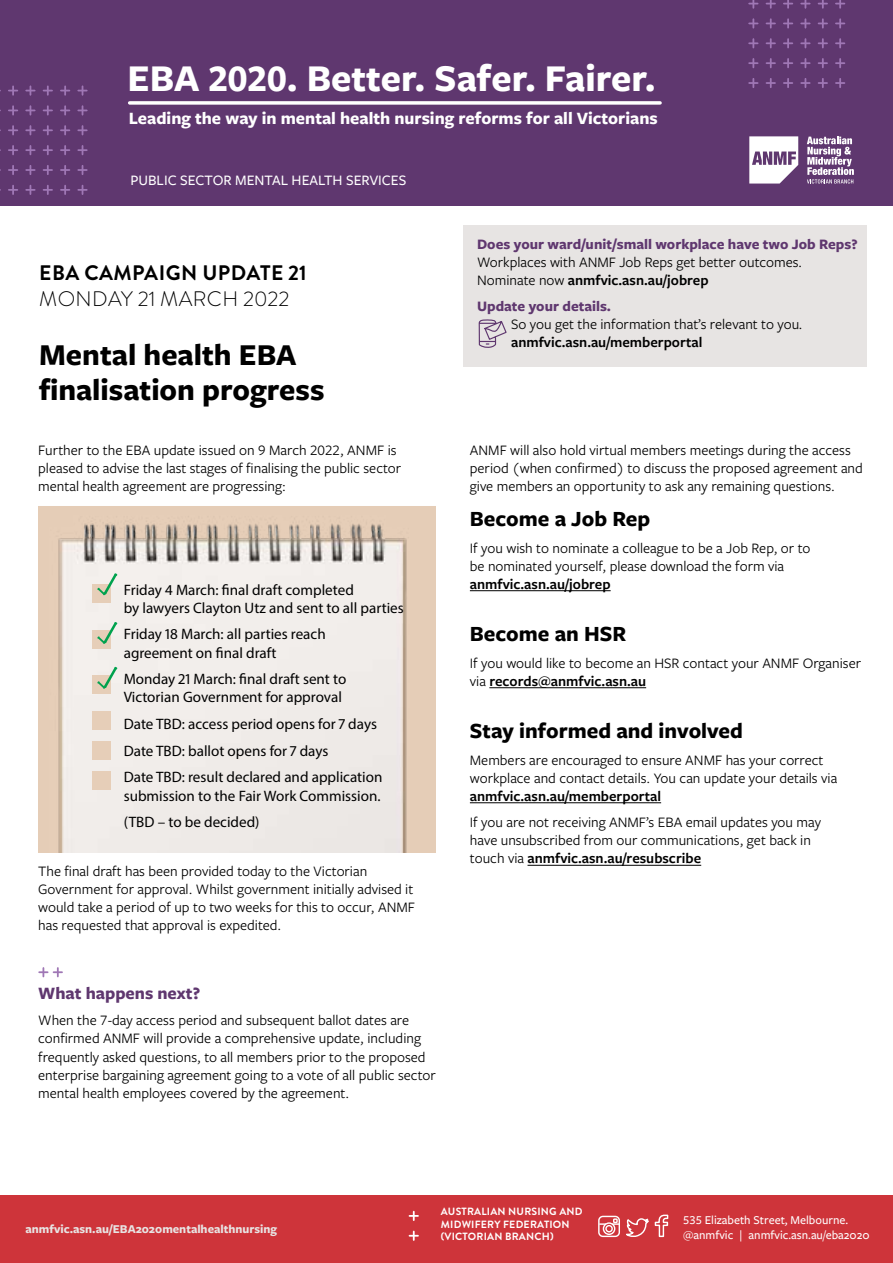
<style>
.page{position:relative;width:893px;height:1263px;background:#fff}
.page>*{position:absolute;margin:0;border:0;box-sizing:border-box;transform-origin:0 0}
.t1{font:700 39.3px "Freight Sans Pro";color:#fff}
.t2{font:700 31.5px/34.5px "Freight Sans Pro";color:#000}
.t3{font:700 22.5px "Freight Sans Pro";color:#000}
.t4{font:700 21px "Brandon Grotesque";letter-spacing:.02em;color:#000}
.t5{font:300 21px "Brandon Grotesque";letter-spacing:.02em;color:#000}
.t6{font:700 18px "Freight Sans Pro";color:#fff}
.t7{font:700 18px "Freight Sans Pro";color:#5f376f}
.t8{font:15.15px/18.1px "Myriad Pro";color:#000}
.t9{font:15px/18px "Freight Sans Pro";color:#000}
.t10{font:600 15px "Freight Sans Pro";color:#000}
.t11{font:700 15px "Freight Sans Pro";color:#5f376f}
.t12{font:500 15px "Freight Sans Pro";color:#fff}
.t13{font:500 12.45px/15px "Freight Sans Pro";color:#fff}
.t14{font:700 12.45px "Freight Sans Pro";color:#e7e4e3}
.t15{font:700 10.5px/12.6px "Brandon Grotesque";letter-spacing:.02em;color:#fff}
.s1{font-weight:600}
</style>
<div class="page">
<div style="left:0;top:1195px;width:893px;height:68px;background:#ce343a"></div>
<svg style="left:598px;top:1214px;width:71px;height:24px"></svg>
<div style="left:0;top:0;width:893px;height:206px;background:#5f376f"></div>
<svg style="left:409px;top:1211px;width:9px;height:9px"></svg>
<svg style="left:409px;top:1231px;width:9px;height:9px"></svg>
<svg style="left:807px;top:137px;width:47px;height:47px"></svg>
<svg style="left:749px;top:136px;width:49px;height:48px"></svg>
<svg style="left:130px;top:101px;width:530px;height:4px;background:#eae5ec"></svg>
<svg style="left:78px;top:86px;width:9px;height:9px"></svg>
<svg style="left:78px;top:106px;width:9px;height:9px"></svg>
<svg style="left:78px;top:126px;width:9px;height:9px"></svg>
<svg style="left:78px;top:146px;width:9px;height:8px"></svg>
<svg style="left:78px;top:166px;width:9px;height:8px"></svg>
<svg style="left:78px;top:186px;width:9px;height:8px"></svg>
<svg style="left:61px;top:86px;width:8px;height:9px"></svg>
<svg style="left:61px;top:106px;width:8px;height:9px"></svg>
<svg style="left:61px;top:126px;width:8px;height:9px"></svg>
<svg style="left:61px;top:146px;width:8px;height:8px"></svg>
<svg style="left:61px;top:166px;width:8px;height:8px"></svg>
<svg style="left:61px;top:186px;width:8px;height:8px"></svg>
<svg style="left:44px;top:86px;width:8px;height:9px"></svg>
<svg style="left:44px;top:106px;width:8px;height:9px"></svg>
<svg style="left:44px;top:126px;width:8px;height:9px"></svg>
<svg style="left:44px;top:146px;width:8px;height:8px"></svg>
<svg style="left:44px;top:166px;width:8px;height:8px"></svg>
<svg style="left:44px;top:186px;width:8px;height:8px"></svg>
<svg style="left:26px;top:86px;width:9px;height:9px"></svg>
<svg style="left:26px;top:106px;width:9px;height:9px"></svg>
<svg style="left:26px;top:126px;width:9px;height:9px"></svg>
<svg style="left:26px;top:146px;width:9px;height:8px"></svg>
<svg style="left:26px;top:166px;width:9px;height:8px"></svg>
<svg style="left:26px;top:186px;width:9px;height:8px"></svg>
<svg style="left:9px;top:86px;width:8px;height:9px"></svg>
<svg style="left:9px;top:106px;width:8px;height:9px"></svg>
<svg style="left:9px;top:126px;width:8px;height:9px"></svg>
<svg style="left:9px;top:146px;width:8px;height:8px"></svg>
<svg style="left:9px;top:166px;width:8px;height:8px"></svg>
<svg style="left:9px;top:186px;width:8px;height:8px"></svg>
<svg style="left:836px;top:0;width:8px;height:8px"></svg>
<svg style="left:836px;top:19px;width:8px;height:9px"></svg>
<svg style="left:836px;top:39px;width:8px;height:9px"></svg>
<svg style="left:836px;top:59px;width:8px;height:8px"></svg>
<svg style="left:836px;top:79px;width:8px;height:8px"></svg>
<svg style="left:819px;top:0;width:8px;height:8px"></svg>
<svg style="left:819px;top:19px;width:8px;height:9px"></svg>
<svg style="left:819px;top:39px;width:8px;height:9px"></svg>
<svg style="left:819px;top:59px;width:8px;height:8px"></svg>
<svg style="left:819px;top:79px;width:8px;height:8px"></svg>
<svg style="left:801px;top:0;width:9px;height:8px"></svg>
<svg style="left:801px;top:19px;width:9px;height:9px"></svg>
<svg style="left:801px;top:39px;width:9px;height:9px"></svg>
<svg style="left:801px;top:59px;width:9px;height:8px"></svg>
<svg style="left:801px;top:79px;width:9px;height:8px"></svg>
<svg style="left:784px;top:0;width:8px;height:8px"></svg>
<svg style="left:784px;top:19px;width:8px;height:9px"></svg>
<svg style="left:784px;top:39px;width:8px;height:9px"></svg>
<svg style="left:784px;top:59px;width:8px;height:8px"></svg>
<svg style="left:784px;top:79px;width:8px;height:8px"></svg>
<svg style="left:766px;top:0;width:9px;height:8px"></svg>
<svg style="left:766px;top:19px;width:9px;height:9px"></svg>
<svg style="left:766px;top:39px;width:9px;height:9px"></svg>
<svg style="left:766px;top:59px;width:9px;height:8px"></svg>
<svg style="left:766px;top:79px;width:9px;height:8px"></svg>
<svg style="left:749px;top:0;width:9px;height:8px"></svg>
<svg style="left:749px;top:19px;width:9px;height:9px"></svg>
<svg style="left:749px;top:39px;width:9px;height:9px"></svg>
<svg style="left:749px;top:59px;width:9px;height:8px"></svg>
<svg style="left:749px;top:79px;width:9px;height:8px"></svg>
<div style="left:463px;top:225px;width:404px;height:142px;background:#e7e4e3"></div>
<svg style="left:478px;top:319px;width:29px;height:29px"></svg>
<svg style="left:39px;top:968px;width:9px;height:8px"></svg>
<svg style="left:54px;top:968px;width:8px;height:8px"></svg>
<hr style="left:470px;top:590px;width:141px;height:1px;background:#000">
<hr style="left:489px;top:687px;width:157px;height:1px;background:#000">
<hr style="left:470px;top:802px;width:191px;height:1px;background:#000">
<hr style="left:527px;top:865px;width:174px;height:1px;background:#000">
<img style="left:38px;top:506px;width:398px;height:346px">
<div style="left:93px;top:712px;width:18px;height:18px;background:#e6ceb8"></div>
<div style="left:93px;top:675px;width:18px;height:19px;background:#e6ceb8"></div>
<div style="left:93px;top:631px;width:18px;height:18px;background:#e6ceb8"></div>
<div style="left:93px;top:584px;width:18px;height:18px;background:#e6ceb8"></div>
<div style="left:93px;top:741px;width:18px;height:19px;background:#e6ceb8"></div>
<div style="left:93px;top:771px;width:18px;height:18px;background:#e6ceb8"></div>
<svg style="left:97px;top:573px;width:20px;height:22px"></svg>
<svg style="left:97px;top:622px;width:20px;height:22px"></svg>
<svg style="left:97px;top:667px;width:20px;height:22px"></svg>
<h1 class="t1" style="left:128px;top:51px;width:530px">EBA 2020. Better. Safer. Fairer.</h1>
<p class="t6" style="left:129px;top:106px;width:530px">Leading the way in mental health nursing reforms for all Victorians</p>
<p class="t12" style="left:130px;top:170px;width:278px">PUBLIC SECTOR MENTAL HEALTH SERVICES</p>
<h3 class="t4" style="left:39px;top:259px;width:269px">EBA CAMPAIGN UPDATE 21</h3>
<h3 class="t5" style="left:39px;top:284px;width:252px">MONDAY 21 MARCH 2022</h3>
<h2 class="t2" style="left:39px;top:336px;width:287px">Mental health EBA finalisation progress</h2>
<p class="t9" style="left:38px;top:440px;width:364px">Further to the EBA update issued on 9 March 2022, ANMF is pleased to advise the last stages of finalising the public sector mental health agreement are progressing:</p>
<p class="t8" style="left:124px;top:580px;width:282px">Friday 4 March: final draft completed<br>by lawyers Clayton Utz and sent to all parties</p>
<p class="t8" style="left:124px;top:625px;width:203px">Friday 18 March: all parties reach agreement on final draft</p>
<p class="t8" style="left:124px;top:670px;width:224px">Monday 21 March: final draft sent to<br>Victorian Government for approval</p>
<p class="t8" style="left:124px;top:710px;width:260px;line-height:26.7px">Date TBD: access period opens for 7 days<br>Date TBD: ballot opens for 7 days<br>Date TBD: result declared and application</p>
<p class="t8" style="left:124px;top:782px;width:258px;line-height:26.7px">submission to the Fair Work Commission. (TBD – to be decided)</p>
<p class="t9" style="left:38px;top:862px;width:378px">The final draft has been provided today to the Victorian Government for approval. Whilst government initially advised it would take a period of up to two weeks for this to occur, ANMF has requested that approval is expedited.</p>
<p class="t7" style="left:38px;top:981px;width:163px">What happens next?</p>
<p class="t9" style="left:38px;top:1011px;width:399px">When the 7-day access period and subsequent ballot dates are confirmed ANMF will provide a comprehensive update, including frequently asked questions, to all members prior to the proposed enterprise bargaining agreement going to a vote of all public sector mental health employees covered by the agreement.</p>
<p class="t11" style="left:477px;top:233px;width:382px">Does your ward/unit/small workplace have two Job Reps?</p>
<p class="t9" style="left:477px;top:252px;width:326px">Workplaces with ANMF Job Reps get better outcomes.<br>Nominate now <span class="s1">anmfvic.asn.au/jobrep</span></p>
<p class="t11" style="left:477px;top:296px;width:135px">Update your details.</p>
<p class="t9" style="left:511px;top:315px;width:292px">So you get the information that’s relevant to you.</p>
<p class="t10" style="left:511px;top:332px;width:193px">anmfvic.asn.au/memberportal</p>
<p class="t9" style="left:470px;top:440px;width:394px">ANMF will also hold virtual members meetings during the access period (when confirmed) to discuss the proposed agreement and give members an opportunity to ask any remaining questions.</p>
<h3 class="t3" style="left:470px;top:503px;width:182px">Become a Job Rep</h3>
<p class="t9" style="left:470px;top:538px;width:342px">If you wish to nominate a colleague to be a Job Rep, or to be nominated yourself, please download the form via</p>
<p class="t10" style="left:470px;top:574px;width:142px">anmfvic.asn.au/jobrep</p>
<h3 class="t3" style="left:470px;top:618px;width:158px">Become an HSR</h3>
<p class="t9" style="left:470px;top:653px;width:393px">If you would like to become an HSR contact your ANMF Organiser via <span class="s1">records@anmfvic.asn.au</span></p>
<h3 class="t3" style="left:470px;top:715px;width:275px">Stay informed and involved</h3>
<p class="t9" style="left:470px;top:750px;width:369px">Members are encouraged to ensure ANMF has your correct workplace and contact details. You can update your details via</p>
<p class="t10" style="left:470px;top:786px;width:193px">anmfvic.asn.au/memberportal</p>
<p class="t9" style="left:470px;top:813px;width:353px">If you are not receiving ANMF’s EBA email updates you may have unsubscribed from our communications, get back in touch via <span class="s1">anmfvic.asn.au/resubscribe</span></p>
<p class="t14" style="left:26px;top:1221px;width:253px">anmfvic.asn.au/EBA2020mentalhealthnursing</p>
<p class="t15" style="left:441px;top:1205px;width:143px">AUSTRALIAN NURSING AND<br>MIDWIFERY FEDERATION (VICTORIAN BRANCH)</p>
<p class="t13" style="left:683px;top:1212px;width:188px">535 Elizabeth Street, Melbourne. @anmfvic | anmfvic.asn.au/eba2020</p>
</div>
